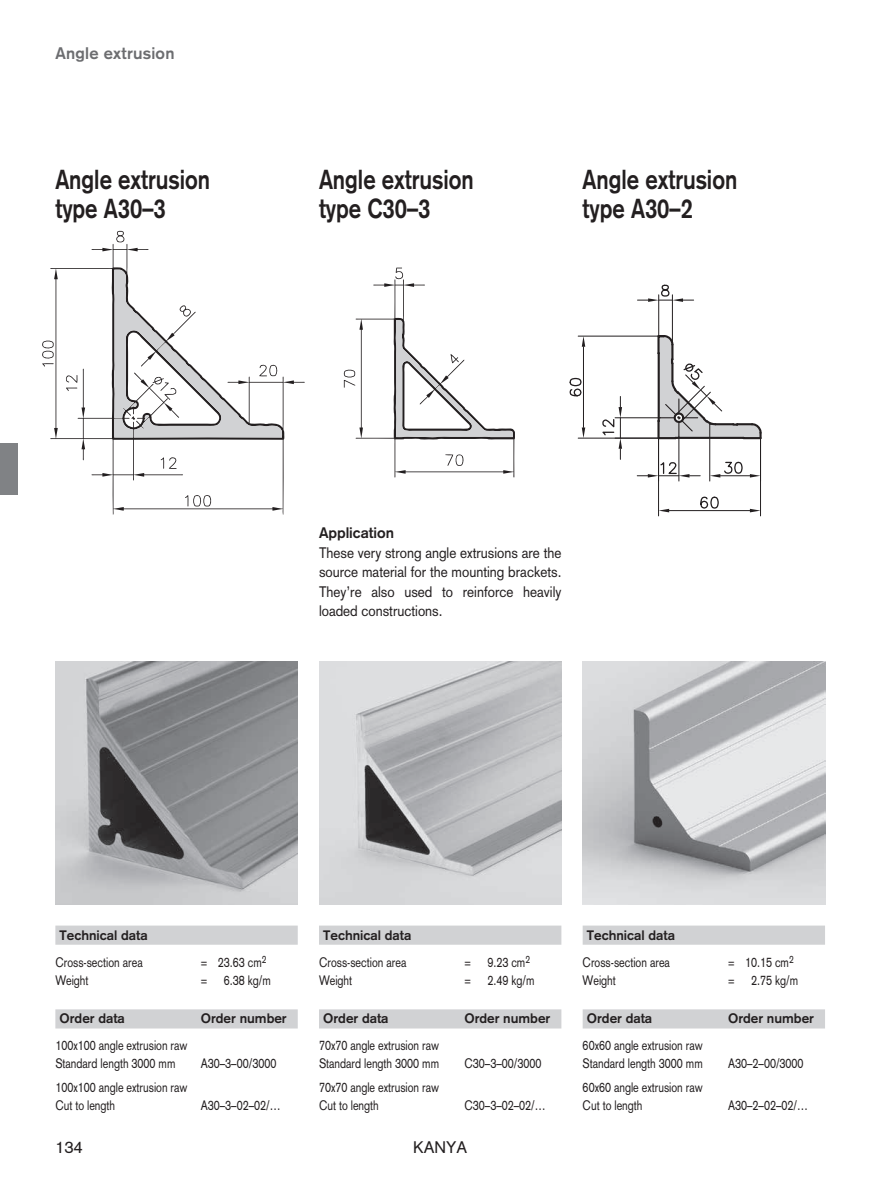
<style>
.page{position:relative;width:893px;height:1191px;background:#fff}
.page>*{position:absolute;margin:0;border:0;box-sizing:border-box;transform-origin:0 0}
.t1{font:700 27px/28.5px "Akzidenz Grotesk";color:#231f20;scale:.82 1}
.t2{font:700 16.5px "Akzidenz Grotesk";letter-spacing:.015em;color:#6c6d70}
.t3{font:16.5px "Akzidenz Grotesk";color:#231f20}
.t4{font:15px/19.5px "Akzidenz Grotesk";color:#231f20;text-align:justify;scale:.9 1}
.t5{font:700 15px "Akzidenz Grotesk";color:#231f20}
.t6{font:13.5px/18px "Akzidenz Grotesk";color:#231f20;scale:.8 1}
.t7{font:700 13.5px "Akzidenz Grotesk";color:#231f20}
</style>
<div class="page">
<svg style="left:116px;top:231px;width:9px;height:12px"></svg>
<svg style="left:50px;top:244px;width:255px;height:270px"></svg>
<svg style="left:42px;top:340px;width:12px;height:27px"></svg>
<svg style="left:65px;top:375px;width:13px;height:16px"></svg>
<svg style="left:161px;top:457px;width:16px;height:12px"></svg>
<svg style="left:185px;top:493px;width:27px;height:14px"></svg>
<svg style="left:114px;top:269px;width:168px;height:168px"></svg>
<img style="left:55px;top:662px;width:243px;height:242px">
<img style="left:319px;top:662px;width:242px;height:242px">
<img style="left:583px;top:662px;width:242px;height:242px">
<svg style="left:344px;top:268px;width:171px;height:209px"></svg>
<hr style="left:578px;top:438px;width:80px;height:1px;background:#231f20">
<hr style="left:578px;top:336px;width:80px;height:1px;background:#231f20">
<hr style="left:583px;top:347px;width:1px;height:80px;background:#231f20">
<svg style="left:582px;top:427px;width:3px;height:11px"></svg>
<svg style="left:582px;top:336px;width:3px;height:11px"></svg>
<svg style="left:569px;top:377px;width:13px;height:20px"></svg>
<hr style="left:658px;top:438px;width:1px;height:78px;background:#231f20">
<hr style="left:760px;top:438px;width:1px;height:78px;background:#231f20">
<hr style="left:669px;top:510px;width:81px;height:1px;background:#231f20">
<svg style="left:659px;top:509px;width:10px;height:3px"></svg>
<svg style="left:750px;top:509px;width:10px;height:3px"></svg>
<svg style="left:700px;top:496px;width:19px;height:13px"></svg>
<hr style="left:658px;top:295px;width:1px;height:41px;background:#231f20">
<hr style="left:672px;top:295px;width:1px;height:49px;background:#231f20">
<svg style="left:637px;top:284px;width:57px;height:18px"></svg>
<hr style="left:709px;top:424px;width:1px;height:57px;background:#231f20">
<hr style="left:720px;top:475px;width:30px;height:1px;background:#231f20">
<svg style="left:750px;top:474px;width:10px;height:3px"></svg>
<svg style="left:710px;top:461px;width:33px;height:16px"></svg>
<hr style="left:678px;top:436px;width:1px;height:45px;background:#231f20">
<svg style="left:637px;top:460px;width:63px;height:17px"></svg>
<hr style="left:615px;top:417px;width:45px;height:1px;background:#231f20">
<svg style="left:600px;top:396px;width:22px;height:63px"></svg>
<svg style="left:656px;top:334px;width:106px;height:106px"></svg>
<div style="left:55px;top:1009px;width:243px;height:19px;background:#d1d2d4"></div>
<div style="left:319px;top:1009px;width:242px;height:19px;background:#d1d2d4"></div>
<div style="left:583px;top:1009px;width:242px;height:19px;background:#d1d2d4"></div>
<div style="left:55px;top:925px;width:243px;height:19px;background:#d1d2d4"></div>
<div style="left:319px;top:925px;width:242px;height:19px;background:#d1d2d4"></div>
<div style="left:583px;top:925px;width:242px;height:19px;background:#d1d2d4"></div>
<div style="left:0;top:443px;width:17px;height:51px;background:#808285"></div>
<p class="t2" style="left:55px;top:43px;width:121px">Angle extrusion</p>
<h1 class="t1" style="left:55px;top:165px;width:190px">Angle extrusion type A30–3</h1>
<h1 class="t1" style="left:319px;top:165px;width:190px">Angle extrusion type C30–3</h1>
<h1 class="t1" style="left:583px;top:165px;width:190px">Angle extrusion type A30–2</h1>
<p class="t5" style="left:319px;top:524px;width:77px">Application</p>
<p class="t4" style="left:319px;top:542px;width:271px">These very strong angle extrusions are the source material for the mounting brackets.<br>They’re also used to reinforce heavily loaded constructions.</p>
<p class="t7" style="left:60px;top:927px;width:90px">Technical data</p>
<p class="t6" style="left:55px;top:952px;width:111px">Cross-section area</p>
<p class="t6" style="left:201px;top:952px;width:83px">= 23.63 cm<sup>2</sup></p>
<p class="t6" style="left:55px;top:970px;width:43px">Weight</p>
<p class="t6" style="left:201px;top:970px;width:89px">= 6.38 kg/m</p>
<p class="t7" style="left:323px;top:927px;width:90px">Technical data</p>
<p class="t6" style="left:319px;top:952px;width:111px">Cross-section area</p>
<p class="t6" style="left:464px;top:952px;width:83px">= 9.23 cm<sup>2</sup></p>
<p class="t6" style="left:319px;top:970px;width:43px">Weight</p>
<p class="t6" style="left:464px;top:970px;width:89px">= 2.49 kg/m</p>
<p class="t7" style="left:587px;top:927px;width:90px">Technical data</p>
<p class="t6" style="left:583px;top:952px;width:111px">Cross-section area</p>
<p class="t6" style="left:728px;top:952px;width:83px">= 10.15 cm<sup>2</sup></p>
<p class="t6" style="left:583px;top:970px;width:43px">Weight</p>
<p class="t6" style="left:728px;top:970px;width:89px">= 2.75 kg/m</p>
<p class="t7" style="left:60px;top:1010px;width:67px">Order data</p>
<p class="t7" style="left:201px;top:1010px;width:87px">Order number</p>
<p class="t6" style="left:55px;top:1036px;width:167px">100x100 angle extrusion raw<br>Standard length 3000 mm</p>
<p class="t6" style="left:201px;top:1054px;width:96px">A30–3–00/3000</p>
<p class="t7" style="left:323px;top:1010px;width:67px">Order data</p>
<p class="t7" style="left:464px;top:1010px;width:87px">Order number</p>
<p class="t6" style="left:319px;top:1036px;width:152px">70x70 angle extrusion raw<br>Standard length 3000 mm</p>
<p class="t6" style="left:465px;top:1054px;width:98px">C30–3–00/3000</p>
<p class="t7" style="left:587px;top:1010px;width:67px">Order data</p>
<p class="t7" style="left:728px;top:1010px;width:87px">Order number</p>
<p class="t6" style="left:583px;top:1036px;width:152px">60x60 angle extrusion raw<br>Standard length 3000 mm</p>
<p class="t6" style="left:728px;top:1054px;width:96px">A30–2–00/3000</p>
<p class="t6" style="left:55px;top:1078px;width:167px">100x100 angle extrusion raw<br>Cut to length</p>
<p class="t6" style="left:201px;top:1096px;width:101px">A30–3–02–02/…</p>
<p class="t6" style="left:319px;top:1078px;width:152px">70x70 angle extrusion raw<br>Cut to length</p>
<p class="t6" style="left:464px;top:1096px;width:103px">C30–3–02–02/…</p>
<p class="t6" style="left:583px;top:1078px;width:152px">60x60 angle extrusion raw<br>Cut to length</p>
<p class="t6" style="left:728px;top:1096px;width:101px">A30–2–02–02/…</p>
<p class="t3" style="left:55px;top:1137px;width:29px">134</p>
<p class="t3" style="left:413px;top:1137px;width:56px">KANYA</p>
</div>
